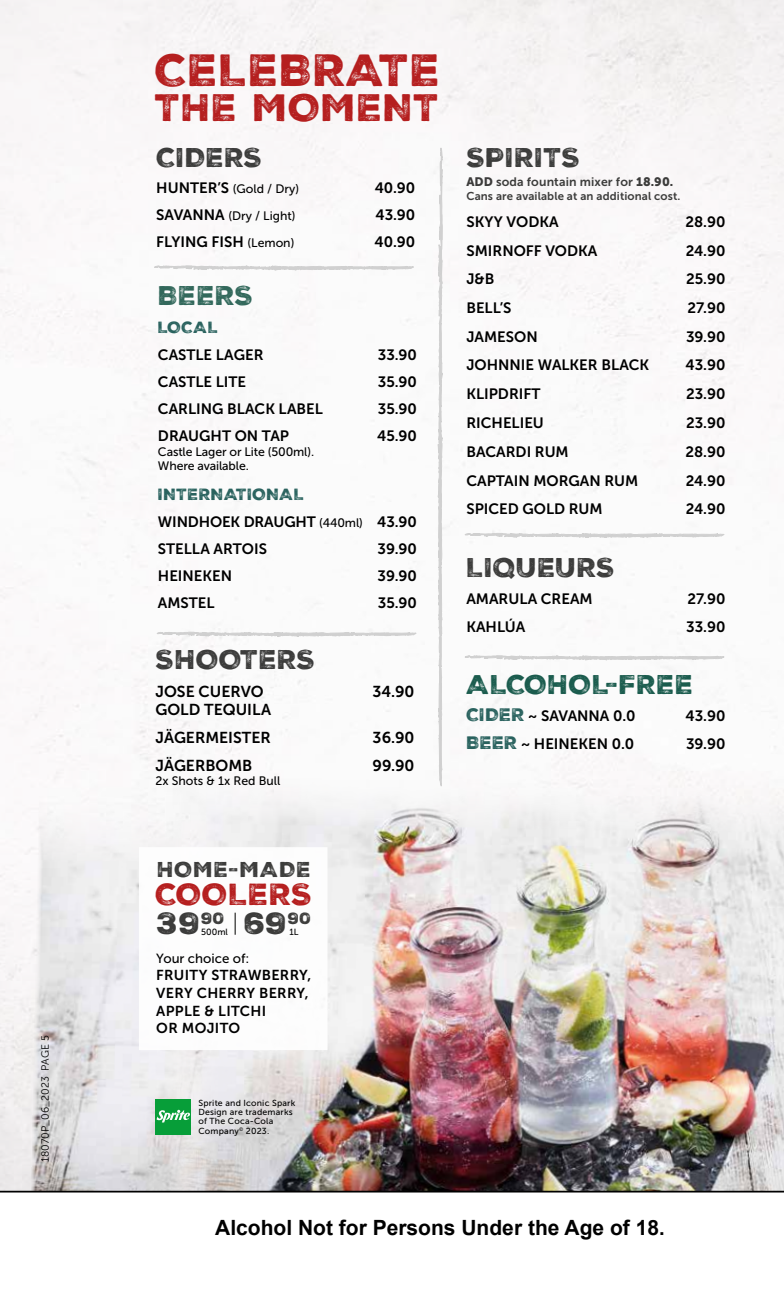
<style>
.page{position:relative;width:784px;height:1290px;background:#fff}
.page>*{position:absolute;margin:0;border:0;box-sizing:border-box;transform-origin:0 0}
.t1{font:43.75px "Nexa Rust Sans Black 02";letter-spacing:.01em;color:#b51f1f}
.t2{font:37.1px "Nexa Rust Sans Black 02";letter-spacing:.01em;color:#b51f1f}
.t3{font:29.75px "Nexa Rust Sans Black 02";color:#3c3c3b}
.t4{font:29.57px "Nexa Rust Sans Black 02";letter-spacing:.01em;color:#b51f1f}
.t5{font:26.25px "Nexa Rust Sans Black 02";letter-spacing:.005em;color:#3c3c3b}
.t6{font:26.25px "Nexa Rust Sans Black 02";letter-spacing:.005em;color:#1b5c4e}
.t7{font:26.25px "Nexa Rust Sans Black 02";letter-spacing:.005em;color:#32685b}
.t8{font:700 21px "Arial";color:#000}
.t9{font:20.82px "Nexa Rust Sans Black 02";letter-spacing:.03em;color:#3c3c3b}
.t10{font:15.75px/28px "Museo Sans 700";color:#000}
.t11{font:15.75px "Nexa Rust Sans Black 02";letter-spacing:.01em;color:#29625e}
.t12{font:15.05px/26.9px "Museo Sans 700";color:#000}
.t13{font:14.35px/17.7px "Museo Sans 700";letter-spacing:.02em;color:#000}
.t14{font:13.3px "Museo Sans 500";color:#000}
.t15{font:12.25px/14.7px "Museo Sans 500";letter-spacing:-.01em;color:#000}
.t16{font:12.25px "Museo Sans 700";letter-spacing:.01em;color:#3c3c3b}
.t17{font:11.38px "Museo Sans 700";letter-spacing:.01em;color:#3c3c3b}
.t18{font:10.5px "Museo Sans 300";color:#000}
.t19{font:8.92px "Museo Sans 500";color:#000}
.t20{font:8.75px/9.5px "Museo Sans 500";letter-spacing:.02em;color:#000}
.s1{font-family:"Museo Sans 700";font-size:15.05px}
.s2{font-family:"Museo Sans 500";font-size:12.25px}
.s3{font-family:"Museo Sans 900"}
.s4{font-family:"Nexa Rust Sans Black 02";font-size:17.5px;color:#29625e}
.s5{font-size:20.12px}
</style>
<div class="page">
<img style="left:155px;top:773px;width:629px;height:418px">
<img style="left:30px;top:797px;width:161px;height:394px">
<hr style="left:0;top:1191px;width:784px;height:1px;background:#000">
<hr style="left:0;top:988px;width:1px;height:204px;background:#fff">
<div style="left:156px;top:1099px;width:35px;height:35px;background:#079e39"></div>
<svg style="left:156px;top:1110px;width:34px;height:12px"></svg>
<svg style="left:436px;top:146px;width:8px;height:642px"></svg>
<svg style="left:152px;top:264px;width:263px;height:8px"></svg>
<svg style="left:155px;top:630px;width:263px;height:8px"></svg>
<svg style="left:463px;top:531px;width:263px;height:9px"></svg>
<svg style="left:463px;top:653px;width:263px;height:9px"></svg>
<div style="left:139px;top:847px;width:188px;height:203px;background:#fff"></div>
<hr style="left:234px;top:913px;width:2px;height:22px;background:#3c3c3b">
<p class="t18" style="left:40px;top:1162px;width:128px;rotate:-90deg">18070P_06_2023 PAGE 5</p>
<h1 class="t1" style="left:155px;top:41px;width:287px">CELEBRATE</h1>
<h2 class="t2" style="left:155px;top:83px;width:286px">THE MOMENT</h2>
<h3 class="t5" style="left:156px;top:140px;width:108px">CIDERS</h3>
<p class="t15" style="left:156px;top:181px;width:144px"><span class="s1">HUNTER’S</span> (Gold / Dry)</p>
<p class="t12" style="left:375px;top:174px;width:42px">40.90</p>
<p class="t15" style="left:156px;top:208px;width:141px"><span class="s1">SAVANNA</span> (Dry / Light)</p>
<p class="t12" style="left:375px;top:201px;width:41px">43.90</p>
<p class="t12" style="left:156px;top:228px;width:140px">FLYING FISH <span class="s2">(Lemon)</span></p>
<p class="t12" style="left:375px;top:228px;width:42px">40.90</p>
<h3 class="t7" style="left:158px;top:278px;width:97px">BEERS</h3>
<p class="t11" style="left:158px;top:317px;width:62px">LOCAL</p>
<p class="t12" style="left:158px;top:341px;width:107px">CASTLE LAGER</p>
<p class="t12" style="left:378px;top:341px;width:41px">33.90</p>
<p class="t12" style="left:158px;top:368px;width:90px">CASTLE LITE</p>
<p class="t12" style="left:378px;top:368px;width:41px">35.90</p>
<p class="t12" style="left:158px;top:395px;width:166px">CARLING BLACK LABEL</p>
<p class="t12" style="left:378px;top:395px;width:41px">35.90</p>
<p class="t12" style="left:158px;top:422px;width:133px">DRAUGHT ON TAP</p>
<p class="t12" style="left:377px;top:422px;width:41px">45.90</p>
<p class="t15" style="left:158px;top:444px;width:158px">Castle Lager or Lite (500ml).<br>Where available.</p>
<p class="t11" style="left:158px;top:484px;width:148px">INTERNATIONAL</p>
<p class="t12" style="left:158px;top:508px;width:261px">WINDHOEK DRAUGHT <span class="s2">(440ml)</span> 43.90<br>STELLA ARTOIS</p>
<p class="t12" style="left:377px;top:535px;width:41px">39.90</p>
<p class="t12" style="left:158px;top:562px;width:76px">HEINEKEN</p>
<p class="t12" style="left:377px;top:562px;width:41px">39.90</p>
<p class="t12" style="left:158px;top:589px;width:58px">AMSTEL</p>
<p class="t12" style="left:378px;top:589px;width:41px">35.90</p>
<h3 class="t5" style="left:156px;top:642px;width:161px">SHOOTERS</h3>
<p class="t10" style="left:155px;top:678px;width:110px">JOSE CUERVO</p>
<p class="t10" style="left:372px;top:678px;width:43px">34.90</p>
<p class="t10" style="left:155px;top:695px;width:117px">GOLD TEQUILA<br>JÄGERMEISTER</p>
<p class="t10" style="left:373px;top:723px;width:43px">36.90</p>
<p class="t10" style="left:155px;top:751px;width:98px">JÄGERBOMB</p>
<p class="t10" style="left:372px;top:751px;width:44px">99.90</p>
<p class="t15" style="left:155px;top:774px;width:126px">2x Shots &amp; 1x Red Bull</p>
<h3 class="t5" style="left:466px;top:140px;width:115px">SPIRITS</h3>
<p class="t16" style="left:466px;top:175px;width:208px"><span class="s3">ADD</span> soda fountain mixer for <span class="s3">18.90.</span></p>
<p class="t17" style="left:466px;top:190px;width:215px">Cans are available at an additional cost.</p>
<p class="t12" style="left:466px;top:209px;width:94px">SKYY VODKA</p>
<p class="t12" style="left:685px;top:209px;width:41px">28.90</p>
<p class="t12" style="left:466px;top:237px;width:132px">SMIRNOFF VODKA</p>
<p class="t12" style="left:686px;top:237px;width:41px">24.90</p>
<p class="t12" style="left:466px;top:265px;width:30px">J&amp;B</p>
<p class="t12" style="left:686px;top:265px;width:41px">25.90</p>
<p class="t12" style="left:466px;top:294px;width:47px">BELL’S</p>
<p class="t12" style="left:687px;top:294px;width:40px">27.90</p>
<p class="t12" style="left:466px;top:323px;width:73px">JAMESON</p>
<p class="t12" style="left:686px;top:323px;width:41px">39.90</p>
<p class="t12" style="left:466px;top:351px;width:184px">JOHNNIE WALKER BLACK</p>
<p class="t12" style="left:685px;top:351px;width:41px">43.90</p>
<p class="t12" style="left:466px;top:380px;width:76px">KLIPDRIFT</p>
<p class="t12" style="left:686px;top:380px;width:41px">23.90</p>
<p class="t12" style="left:466px;top:409px;width:79px">RICHELIEU</p>
<p class="t12" style="left:686px;top:409px;width:41px">23.90</p>
<p class="t12" style="left:466px;top:438px;width:104px">BACARDI RUM</p>
<p class="t12" style="left:685px;top:438px;width:41px">28.90</p>
<p class="t12" style="left:466px;top:467px;width:173px">CAPTAIN MORGAN RUM</p>
<p class="t12" style="left:686px;top:467px;width:41px">24.90</p>
<p class="t12" style="left:466px;top:496px;width:138px">SPICED GOLD RUM</p>
<p class="t12" style="left:686px;top:496px;width:41px">24.90</p>
<h3 class="t5" style="left:466px;top:550px;width:150px">LIQUEURS</h3>
<p class="t12" style="left:466px;top:586px;width:128px">AMARULA CREAM</p>
<p class="t12" style="left:687px;top:586px;width:40px">27.90</p>
<p class="t12" style="left:466px;top:614px;width:60px">KAHLÚA</p>
<p class="t12" style="left:686px;top:614px;width:41px">33.90</p>
<h3 class="t6" style="left:466px;top:667px;width:228px">ALCOHOL-FREE</h3>
<p class="t12" style="left:466px;top:702px;width:170px"><span class="s4">CIDER</span> ~ SAVANNA 0.0</p>
<p class="t12" style="left:685px;top:702px;width:41px">43.90</p>
<p class="t12" style="left:466px;top:730px;width:169px"><span class="s4">BEER</span> ~ HEINEKEN 0.0</p>
<p class="t12" style="left:686px;top:730px;width:41px">39.90</p>
<h3 class="t9" style="left:157px;top:855px;width:155px">HOME-MADE</h3>
<h3 class="t4" style="left:156px;top:874px;width:158px">COOLERS</h3>
<h3 class="t3" style="left:157px;top:903px;width:69px">39<sup>90</sup></h3>
<h3 class="t3" style="left:244px;top:903px;width:69px">69<sup>90</sup></h3>
<p class="t19" style="left:201px;top:926px;width:28px">500ml</p>
<p class="t19" style="left:289px;top:926px;width:11px">1L</p>
<p class="t14" style="left:156px;top:951px;width:95px">Your choice of:</p>
<p class="t13" style="left:156px;top:967px;width:156px">FRUITY STRAWBERRY,<br>VERY CHERRY BERRY,<br>APPLE &amp; LITCHI<br>OR MOJITO</p>
<p class="t20" style="left:198px;top:1098px;width:98px">Sprite and Iconic Spark<br>Design are trademarks of The Coca-Cola<br>Company<sup>©</sup> 2023.</p>
<h3 class="t8" style="left:215px;top:1213px;width:451px">Alcohol Not for Persons Under the Age of 18<span class="s5">.</span></h3>
</div>
